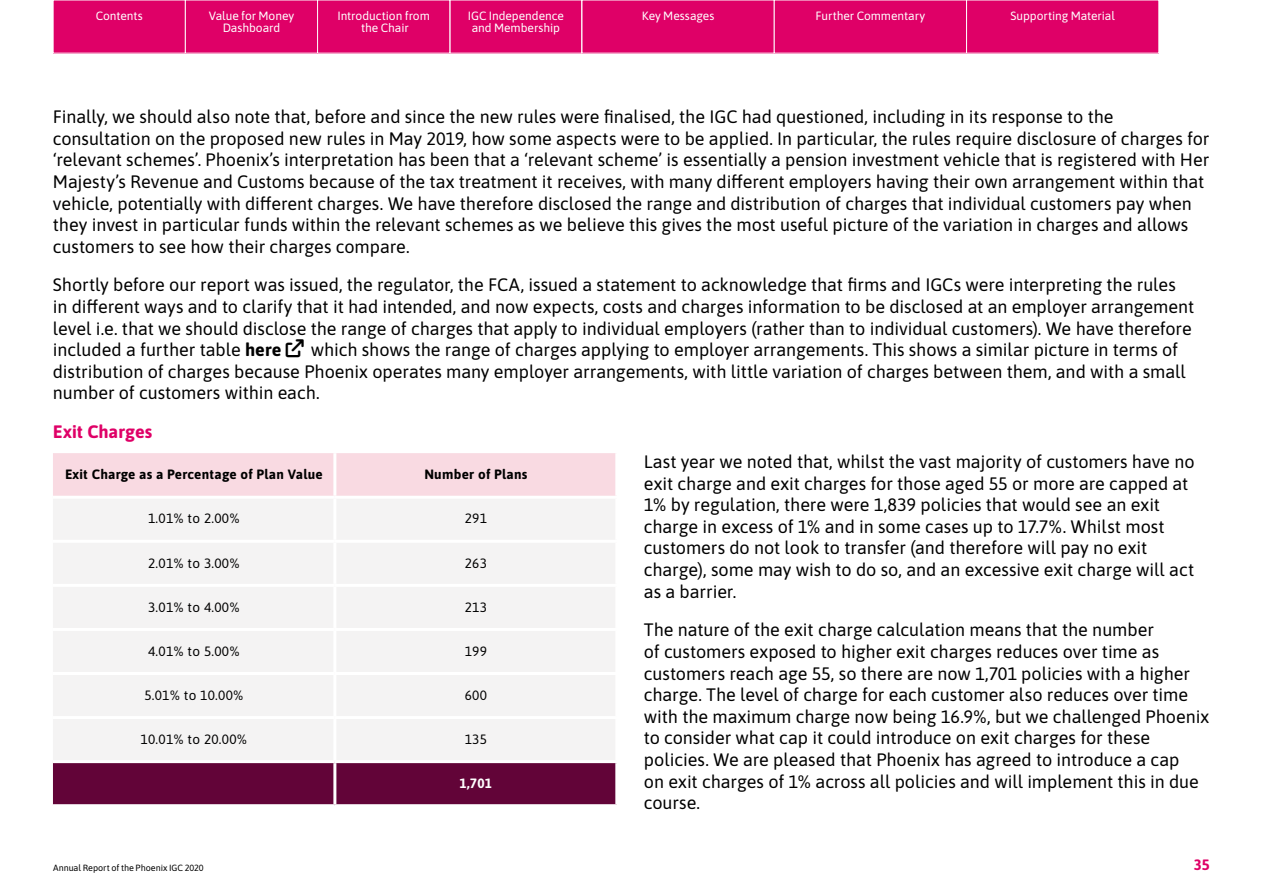
<style>
.page{position:relative;width:1263px;height:893px;background:#fff}
.page>*{position:absolute;margin:0;border:0;box-sizing:border-box;transform-origin:0 0}
.t1{font:18px/21.6px "Asap";letter-spacing:-.005em;color:#000}
.t2{font:700 18px "Asap";letter-spacing:.005em;color:#df0067}
.t3{font:700 15px "Asap";color:#df0067}
.t4{font:13.5px "Asap";letter-spacing:.02em;color:#000}
.t5{font:700 13.5px "Asap";letter-spacing:.02em;color:#000}
.t6{font:700 13.5px "Asap";color:#fff}
.t7{font:12px/12px "Asap";letter-spacing:-.005em;color:#fff;text-align:center}
.t8{font:9px "Asap";letter-spacing:-.005em;color:#000}
.s1{font-weight:700}
</style>
<div class="page">
<div style="left:53px;top:453px;width:562px;height:43px;background:#f9dae2"></div>
<div style="left:53px;top:499px;width:562px;height:261px;background:#f4f3f3"></div>
<div style="left:53px;top:763px;width:562px;height:41px;background:#620438"></div>
<hr style="left:333px;top:453px;width:3px;height:43px;background:#fff">
<hr style="left:333px;top:499px;width:3px;height:41px;background:#fff">
<hr style="left:53px;top:540px;width:282px;height:3px;background:#fff">
<hr style="left:335px;top:540px;width:283px;height:3px;background:#fff">
<hr style="left:333px;top:543px;width:3px;height:41px;background:#fff">
<hr style="left:53px;top:584px;width:282px;height:3px;background:#fff">
<hr style="left:335px;top:584px;width:283px;height:3px;background:#fff">
<hr style="left:333px;top:587px;width:3px;height:41px;background:#fff">
<hr style="left:53px;top:628px;width:282px;height:3px;background:#fff">
<hr style="left:335px;top:628px;width:283px;height:3px;background:#fff">
<hr style="left:333px;top:631px;width:3px;height:41px;background:#fff">
<hr style="left:53px;top:672px;width:282px;height:3px;background:#fff">
<hr style="left:335px;top:672px;width:283px;height:3px;background:#fff">
<hr style="left:333px;top:675px;width:3px;height:41px;background:#fff">
<hr style="left:53px;top:716px;width:282px;height:3px;background:#fff">
<hr style="left:335px;top:716px;width:283px;height:3px;background:#fff">
<hr style="left:333px;top:719px;width:3px;height:41px;background:#fff">
<hr style="left:333px;top:763px;width:3px;height:41px;background:#fff">
<div style="left:450px;top:0;width:132px;height:53px;background:#df0067"></div>
<div style="left:53px;top:0;width:132px;height:53px;background:#df0067"></div>
<div style="left:185px;top:0;width:133px;height:53px;background:#df0067"></div>
<div style="left:318px;top:0;width:132px;height:53px;background:#df0067"></div>
<div style="left:582px;top:0;width:192px;height:53px;background:#df0067"></div>
<div style="left:966px;top:0;width:193px;height:53px;background:#df0067"></div>
<div style="left:774px;top:0;width:192px;height:53px;background:#df0067"></div>
<p class="t7" style="left:96px;top:9px;width:48px">Contents</p>
<p class="t7" style="left:209px;top:9px;width:87px">Value for Money<br>Dashboard</p>
<p class="t7" style="left:337px;top:9px;width:94px">Introduction from the Chair</p>
<p class="t7" style="left:642px;top:9px;width:74px">Key Messages</p>
<p class="t7" style="left:815px;top:9px;width:111px">Further Commentary</p>
<p class="t7" style="left:1010px;top:9px;width:106px">Supporting Material</p>
<p class="t7" style="left:468px;top:9px;width:98px">IGC Independence and Membership</p>
<p class="t1" style="left:53px;top:105px;width:1158px">Finally, we should also note that, before and since the new rules were finalised, the IGC had questioned, including in its response to the consultation on the proposed new rules in May 2019, how some aspects were to be applied. In particular, the rules require disclosure of charges for ‘relevant schemes’. Phoenix’s interpretation has been that a ‘relevant scheme’ is essentially a pension investment vehicle that is registered with Her Majesty’s Revenue and Customs because of the tax treatment it receives, with many different employers having their own arrangement within that vehicle, potentially with different charges. We have therefore disclosed the range and distribution of charges that individual customers pay when they invest in particular funds within the relevant schemes as we believe this gives the most useful picture of the variation in charges and allows customers to see how their charges compare.</p>
<p class="t1" style="left:53px;top:273px;width:1143px">Shortly before our report was issued, the regulator, the FCA, issued a statement to acknowledge that firms and IGCs were interpreting the rules in different ways and to clarify that it had intended, and now expects, costs and charges information to be disclosed at an employer arrangement level i.e. that we should disclose the range of charges that apply to individual employers (rather than to individual customers). We have therefore included a further table <span class="s1">here</span></p>
<p class="t1" style="left:53px;top:338px;width:1134px;text-indent:258px">which shows the range of charges applying to employer arrangements. This shows a similar picture in terms of distribution of charges because Phoenix operates many employer arrangements, with little variation of charges between them, and with a small number of customers within each.</p>
<p class="t2" style="left:53px;top:419px;width:101px">Exit Charges</p>
<p class="t5" style="left:65px;top:465px;width:259px">Exit Charge as a Percentage of Plan Value</p>
<p class="t5" style="left:424px;top:465px;width:105px">Number of Plans</p>
<p class="t4" style="left:148px;top:509px;width:93px">1.01% to 2.00%</p>
<p class="t4" style="left:465px;top:509px;width:24px">291</p>
<p class="t4" style="left:148px;top:553px;width:93px">2.01% to 3.00%</p>
<p class="t4" style="left:465px;top:553px;width:24px">263</p>
<p class="t4" style="left:148px;top:597px;width:93px">3.01% to 4.00%</p>
<p class="t4" style="left:465px;top:597px;width:24px">213</p>
<p class="t4" style="left:148px;top:642px;width:93px">4.01% to 5.00%</p>
<p class="t4" style="left:465px;top:642px;width:24px">199</p>
<p class="t4" style="left:144px;top:686px;width:101px">5.01% to 10.00%</p>
<p class="t4" style="left:465px;top:686px;width:24px">600</p>
<p class="t4" style="left:141px;top:730px;width:108px">10.01% to 20.00%</p>
<p class="t4" style="left:465px;top:730px;width:24px">135</p>
<p class="t6" style="left:459px;top:774px;width:34px">1,701</p>
<p class="t1" style="left:644px;top:450px;width:552px">Last year we noted that, whilst the vast majority of customers have no exit charge and exit charges for those aged 55 or more are capped at 1% by regulation, there were 1,839 policies that would see an exit charge in excess of 1% and in some cases up to 17.7%. Whilst most customers do not look to transfer (and therefore will pay no exit charge), some may wish to do so, and an excessive exit charge will act as a barrier.</p>
<p class="t1" style="left:644px;top:618px;width:567px">The nature of the exit charge calculation means that the number<br>of customers exposed to higher exit charges reduces over time as customers reach age 55, so there are now 1,701 policies with a higher charge. The level of charge for each customer also reduces over time with the maximum charge now being 16.9%, but we challenged Phoenix to consider what cap it could introduce on exit charges for these policies. We are pleased that Phoenix has agreed to introduce a cap<br>on exit charges of 1% across all policies and will implement this in due course.</p>
<p class="t8" style="left:53px;top:861px;width:152px">Annual Report of the Phoenix IGC 2020</p>
<p class="t3" style="left:1194px;top:855px;width:18px">35</p>
</div>
